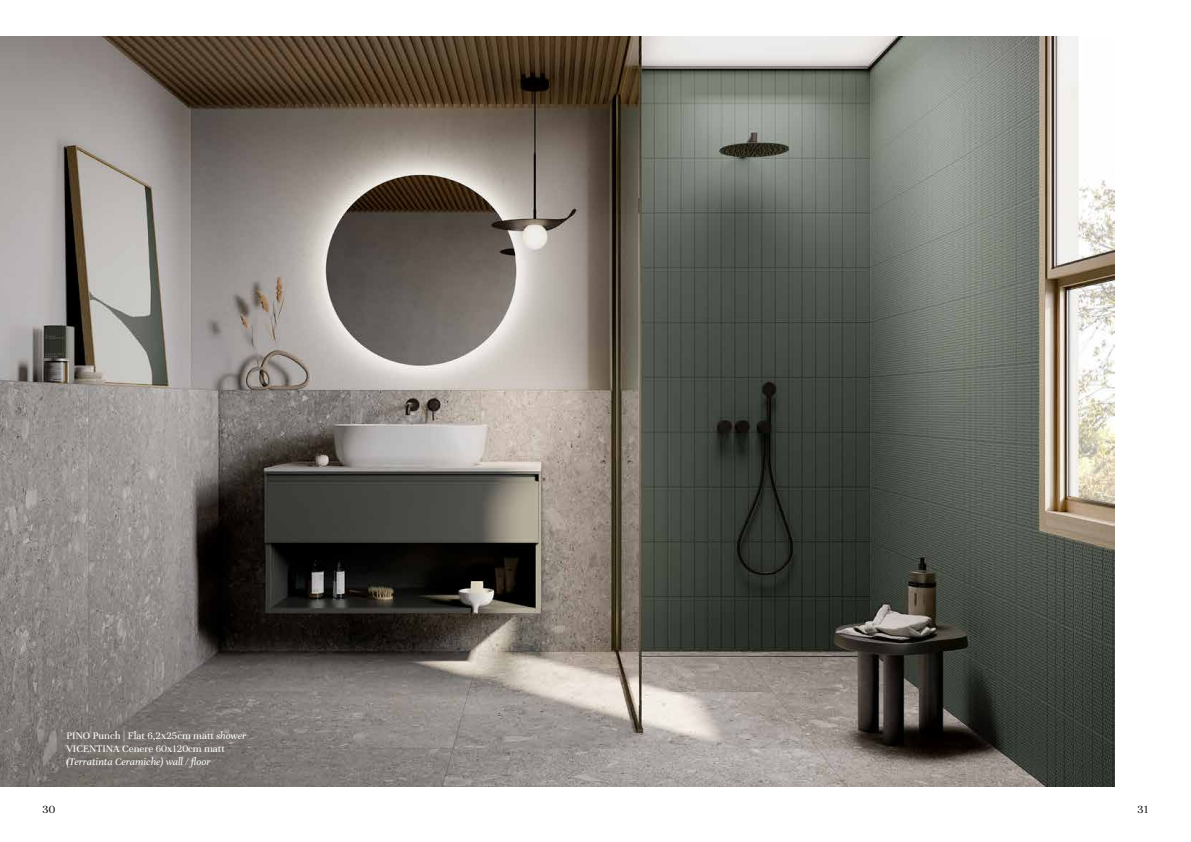
<style>
.page{position:relative;width:1191px;height:842px;background:#fff}
.page>*{position:absolute;margin:0;border:0;box-sizing:border-box;transform-origin:0 0}
.t1{font:12px "Unna";color:#000}
.t2{font:11px/13.2px "Unna";color:#fff}
.t3{font:italic 11px "Unna";color:#fff}
.s1{font-style:italic}
</style>
<div class="page">
<img style="left:0;top:37px;width:1114px;height:749px">
<p class="t2" style="left:67px;top:729px;width:181px">PINO Punch | Flat 6,2x25cm matt <span class="s1">shower<br></span>VICENTINA Cenere 60x120cm matt</p>
<p class="t3" style="left:67px;top:756px;width:145px">(Terratinta Ceramiche) wall / floor</p>
<p class="t1" style="left:43px;top:803px;width:14px">30</p>
<p class="t1" style="left:1137px;top:803px;width:12px">31</p>
</div>
